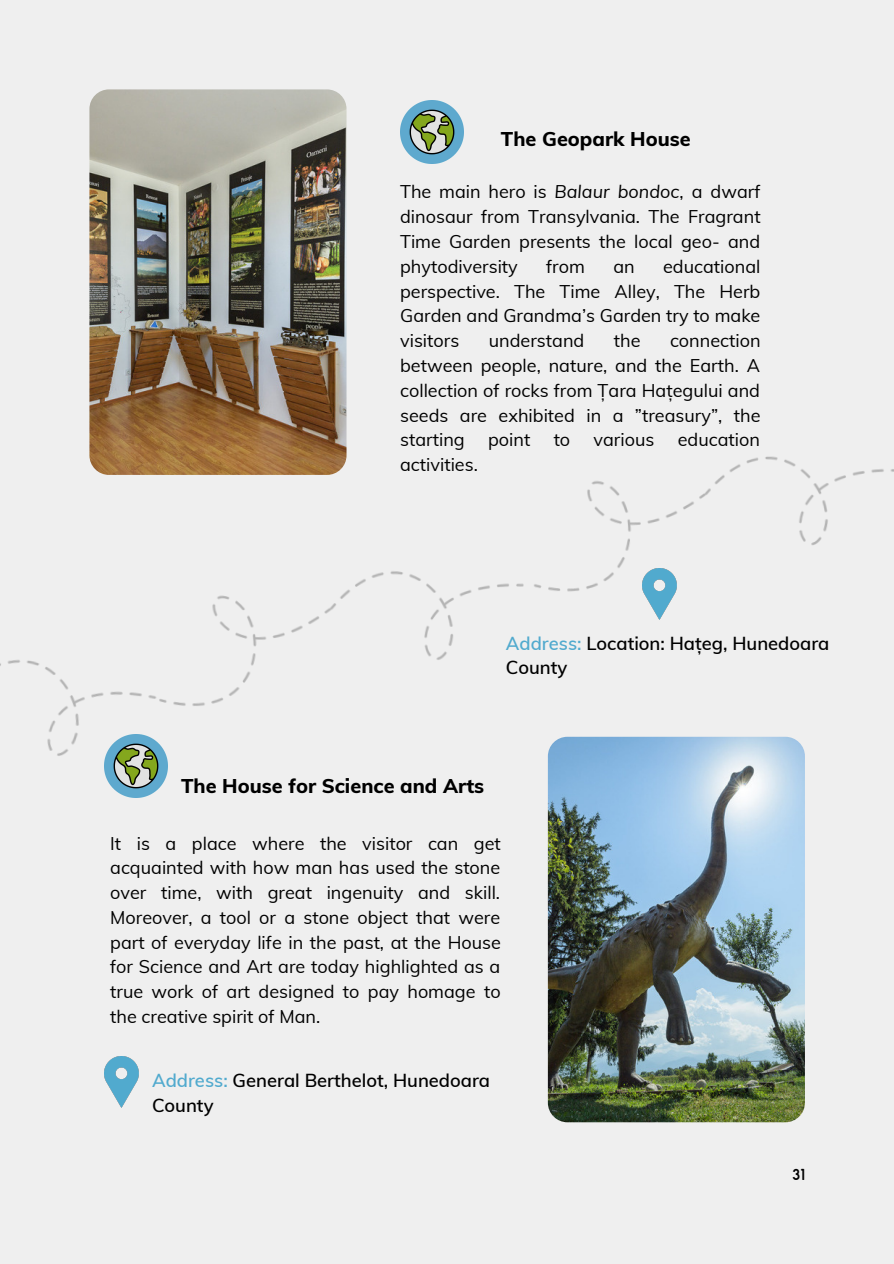
<style>
.page{position:relative;width:894px;height:1264px;background:#fff}
.page>*{position:absolute;margin:0;border:0;box-sizing:border-box;transform-origin:0 0}
.t1{font:800 19.95px "Muli";color:#000}
.t2{font:600 18.45px/24.8px "Muli";color:#000}
.t3{font:18px/24.8px "Muli";color:#000;text-align:justify}
.t4{font:15.15px "Sailors";color:#000}
.s1{font-style:italic}
.s2{color:#51aace}
</style>
<div class="page">
<div style="left:0;top:0;width:893px;height:1263px;background:#efefef"></div>
<img style="left:548px;top:456px;width:345px;height:164px">
<img style="left:184px;top:413px;width:358px;height:293px">
<img style="left:642px;top:568px;width:34px;height:51px">
<img style="left:547px;top:736px;width:257px;height:386px;border-radius:20px">
<img style="left:104px;top:1056px;width:34px;height:51px">
<img style="left:89px;top:89px;width:257px;height:386px;border-radius:20px">
<img style="left:0;top:660px;width:184px;height:138px">
<img style="left:400px;top:100px;width:63px;height:63px">
<img style="left:104px;top:734px;width:63px;height:63px">
<p class="t1" style="left:501px;top:126px;width:191px">The Geopark House</p>
<p class="t3" style="left:400px;top:179px;width:362px">The main hero is <span class="s1">Balaur bondoc</span>, a dwarf dinosaur from Transylvania. The Fragrant Time Garden presents the local geo- and phytodiversity</p>
<p class="t3" style="left:546px;top:254px;width:40px">from</p>
<p class="t3" style="left:613px;top:254px;width:23px">an</p>
<p class="t3" style="left:400px;top:254px;width:361px;text-indent:263px">educational perspective. The Time Alley, The Herb Garden and Grandma’s Garden try to make visitors</p>
<p class="t3" style="left:488px;top:328px;width:97px">understand</p>
<p class="t3" style="left:613px;top:328px;width:28px">the</p>
<p class="t3" style="left:400px;top:328px;width:362px;text-indent:270px">connection between people, nature, and the Earth. A collection of rocks from Țara Hațegului and seeds are exhibited in a ”treasury”, the starting</p>
<p class="t3" style="left:488px;top:427px;width:44px">point</p>
<p class="t3" style="left:553px;top:427px;width:18px">to</p>
<p class="t3" style="left:593px;top:427px;width:62px">various</p>
<p class="t3" style="left:677px;top:427px;width:84px">education</p>
<p class="t3" style="left:400px;top:452px;width:79px">activities.</p>
<p class="t2" style="left:505px;top:630px;width:325px"><span class="s2">Address:</span> Location: Hațeg, Hunedoara<br>County</p>
<p class="t1" style="left:181px;top:772px;width:304px">The House for Science and Arts</p>
<p class="t3" style="left:110px;top:830px;width:392px">It is a place where the visitor can get acquainted with how man has used the stone over time, with great ingenuity and skill.<br>Moreover, a tool or a stone object that were part of everyday life in the past, at the House for Science and Art are today highlighted as a true work of art designed to pay homage to the creative spirit of Man.</p>
<p class="t2" style="left:152px;top:1067px;width:339px"><span class="s2">Address:</span> General Berthelot, Hunedoara<br>County</p>
<p class="t4" style="left:792px;top:1168px;width:14px">31</p>
</div>
